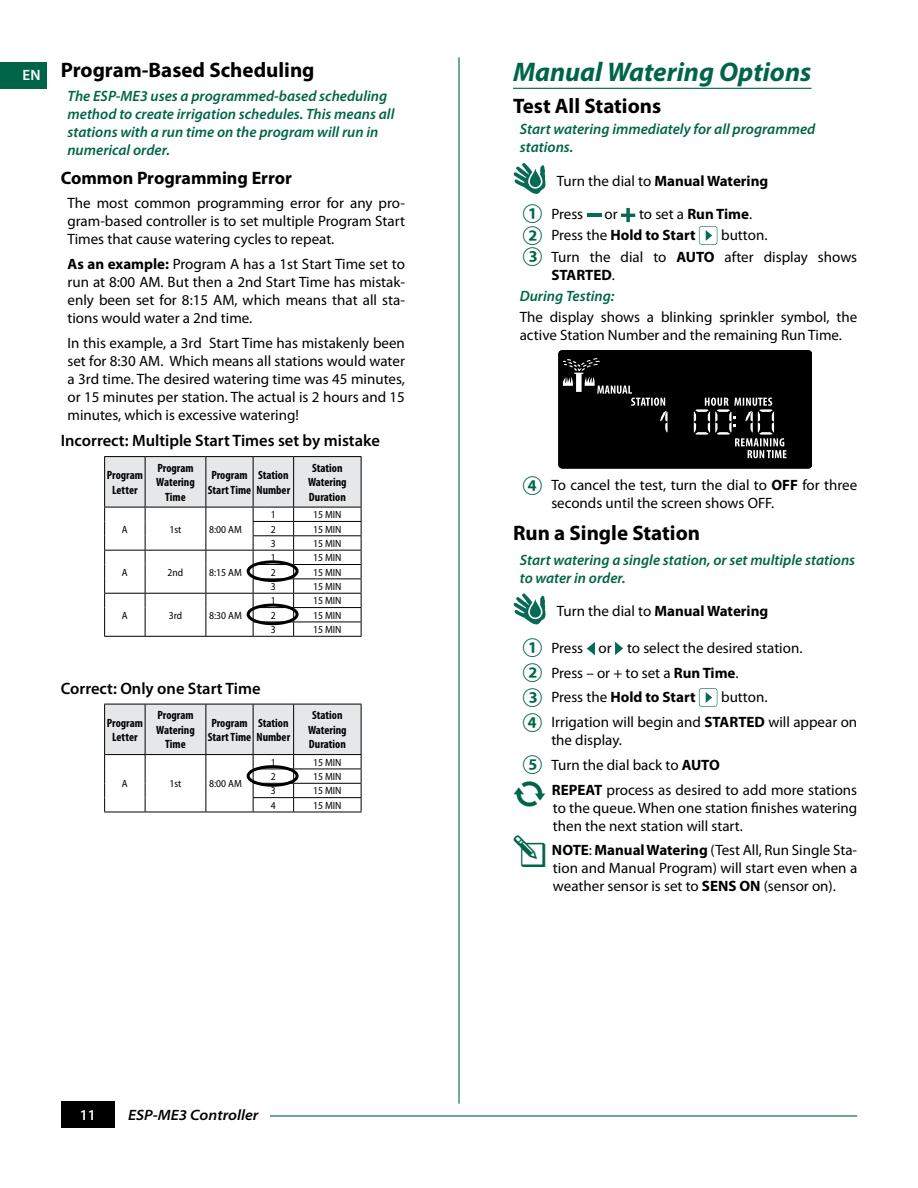
<style>
.page{position:relative;width:918px;height:1188px;background:#fff}
.page>*{position:absolute;margin:0;border:0;box-sizing:border-box;transform-origin:0 0}
.t1{font:italic 700 27px "Myriad Pro";color:#006548}
.t2{font:700 21px "Myriad Pro";color:#000}
.t3{font:700 18px "Myriad Pro";color:#000}
.t4{font:600 16.5px "Myriad Pro";color:#000}
.t5{font:15px/18px "Myriad Pro";color:#000}
.t6{font:italic 600 15px/18px "Myriad Pro";color:#006548}
.t7{font:700 15px/21.5px "Myriad Pro";color:#000}
.t8{font:italic 600 semi-expanded 15px "Myriad Pro";color:#000}
.t9{font:600 15px "Myriad Pro";color:#fff}
.t10{font:700 condensed 12px/14.4px "Myriad Pro";color:#000;text-align:center}
.t11{font:semi-condensed 10.5px "Myriad Pro";color:#000}
.s1{font-weight:700}
.s2{font-weight:400}
.s3{font-weight:700;font-style:normal;color:#000}
.s4{font-weight:400;font-style:normal;color:#000}
.s5{color:#006548}
</style>
<div class="page">
<hr style="left:458px;top:57px;width:2px;height:1047px;background:#006548">
<hr style="left:216px;top:1115px;width:641px;height:2px;background:#006548">
<div style="left:128px;top:1109px;width:142px;height:11px;background:#fff"></div>
<div style="left:61px;top:1101px;width:54px;height:26px;background:#000"></div>
<div style="left:0;top:62px;width:47px;height:27px;background:#006548"></div>
<hr style="left:104px;top:456px;width:41px;height:1px;background:#000">
<hr style="left:145px;top:456px;width:61px;height:1px;background:#000">
<hr style="left:206px;top:456px;width:47px;height:1px;background:#000">
<hr style="left:253px;top:456px;width:41px;height:1px;background:#000">
<hr style="left:294px;top:456px;width:68px;height:1px;background:#000">
<hr style="left:104px;top:636px;width:41px;height:1px;background:#000">
<hr style="left:145px;top:636px;width:61px;height:1px;background:#000">
<hr style="left:206px;top:636px;width:47px;height:1px;background:#000">
<svg style="left:104px;top:457px;width:258px;height:179px"></svg>
<hr style="left:253px;top:636px;width:41px;height:1px;background:#000">
<hr style="left:294px;top:636px;width:68px;height:1px;background:#000">
<hr style="left:104px;top:812px;width:41px;height:1px;background:#000">
<hr style="left:145px;top:812px;width:61px;height:1px;background:#000">
<hr style="left:206px;top:812px;width:47px;height:1px;background:#000">
<svg style="left:104px;top:704px;width:258px;height:108px"></svg>
<hr style="left:253px;top:812px;width:41px;height:1px;background:#000">
<hr style="left:294px;top:812px;width:68px;height:1px;background:#000">
<hr style="left:513px;top:88px;width:299px;height:1px;background:#006548">
<svg style="left:513px;top:163px;width:33px;height:31px"></svg>
<hr style="left:587px;top:214px;width:14px;height:3px;background:#076a54">
<svg style="left:621px;top:208px;width:14px;height:14px"></svg>
<svg style="left:699px;top:226px;width:18px;height:19px"></svg>
<svg style="left:559px;top:350px;width:253px;height:118px;background:#0e0e0e"></svg>
<svg style="left:513px;top:593px;width:33px;height:32px"></svg>
<svg style="left:587px;top:642px;width:8px;height:13px"></svg>
<svg style="left:615px;top:642px;width:8px;height:13px"></svg>
<svg style="left:699px;top:688px;width:18px;height:19px"></svg>
<div style="left:247px;top:765px;width:52px;height:22px;border:3px solid #000;border-radius:50%"></div>
<div style="left:247px;top:560px;width:52px;height:22px;border:3px solid #000;border-radius:50%"></div>
<div style="left:247px;top:604px;width:52px;height:21px;border:3px solid #000;border-radius:50%"></div>
<h2 class="t2" style="left:23px;top:58px;width:293px"><sub>EN</sub> Program-Based Scheduling</h2>
<p class="t6" style="left:68px;top:88px;width:328px">The ESP-ME3 uses a programmed-based scheduling method to create irrigation schedules. This means all stations with a run time on the program will run in numerical order.</p>
<p class="t3" style="left:61px;top:167px;width:233px">Common Programming Error</p>
<p class="t5" style="left:68px;top:195px;width:339px;text-align:justify">The most common programming error for any pro&shy;gram-based controller is to set multiple Program Start Times that cause watering cycles to repeat.</p>
<p class="t5" style="left:68px;top:255px;width:339px;text-align:justify"><span class="s1">As an example:</span> Program A has a 1st Start Time set to run at 8:00 AM. But then a 2nd Start Time has mistak&shy;enly been set for 8:15 AM, which means that all sta&shy;tions would water a 2nd time.</p>
<p class="t5" style="left:68px;top:334px;width:339px;text-align:justify">In this example, a 3rd Start Time has mistakenly been set for 8:30 AM. Which means all stations would water a 3rd time. The desired watering time was 45 minutes, or 15 minutes per station. The actual is 2 hours and 15 minutes, which is excessive watering!</p>
<p class="t4" style="left:61px;top:432px;width:321px">Incorrect: Multiple Start Times set by mistake</p>
<p class="t10" style="left:107px;top:468px;width:38px">Program<br>Letter</p>
<p class="t10" style="left:156px;top:461px;width:40px">Program<br>Watering<br>Time</p>
<p class="t10" style="left:208px;top:468px;width:84px;text-align:left;text-indent:4px">Program<br>Start Time Number</p>
<p class="t10" style="left:258px;top:468px;width:32px">Station</p>
<p class="t10" style="left:308px;top:461px;width:40px">Station<br>Watering<br>Duration</p>
<p class="t11" style="left:122px;top:523px;width:7px">A</p>
<p class="t11" style="left:169px;top:523px;width:14px">1st</p>
<p class="t11" style="left:209px;top:523px;width:34px">8:00 AM</p>
<p class="t11" style="left:122px;top:566px;width:7px">A</p>
<p class="t11" style="left:168px;top:566px;width:17px">2nd</p>
<p class="t11" style="left:209px;top:566px;width:34px">8:15 AM</p>
<p class="t11" style="left:122px;top:609px;width:7px">A</p>
<p class="t11" style="left:169px;top:609px;width:15px">3rd</p>
<p class="t11" style="left:209px;top:609px;width:34px">8:30 AM</p>
<p class="t11" style="left:271px;top:509px;width:6px">1</p>
<p class="t11" style="left:313px;top:509px;width:30px">15 MIN</p>
<p class="t11" style="left:271px;top:523px;width:6px">2</p>
<p class="t11" style="left:313px;top:523px;width:30px">15 MIN</p>
<p class="t11" style="left:271px;top:538px;width:6px">3</p>
<p class="t11" style="left:313px;top:538px;width:30px">15 MIN</p>
<p class="t11" style="left:271px;top:552px;width:6px">1</p>
<p class="t11" style="left:313px;top:552px;width:30px">15 MIN</p>
<p class="t11" style="left:271px;top:566px;width:6px">2</p>
<p class="t11" style="left:313px;top:566px;width:30px">15 MIN</p>
<p class="t11" style="left:271px;top:581px;width:6px">3</p>
<p class="t11" style="left:313px;top:581px;width:30px">15 MIN</p>
<p class="t11" style="left:271px;top:595px;width:6px">1</p>
<p class="t11" style="left:313px;top:595px;width:30px">15 MIN</p>
<p class="t11" style="left:271px;top:609px;width:6px">2</p>
<p class="t11" style="left:313px;top:609px;width:30px">15 MIN</p>
<p class="t11" style="left:271px;top:624px;width:6px">3</p>
<p class="t11" style="left:313px;top:624px;width:30px">15 MIN</p>
<p class="t4" style="left:61px;top:679px;width:201px">Correct: Only one Start Time</p>
<p class="t10" style="left:107px;top:716px;width:38px">Program<br>Letter</p>
<p class="t10" style="left:156px;top:708px;width:40px">Program<br>Watering<br>Time</p>
<p class="t10" style="left:208px;top:716px;width:84px;text-align:left;text-indent:4px">Program<br>Start Time Number</p>
<p class="t10" style="left:258px;top:716px;width:32px">Station</p>
<p class="t10" style="left:308px;top:708px;width:40px">Station<br>Watering<br>Duration</p>
<p class="t11" style="left:122px;top:778px;width:7px">A</p>
<p class="t11" style="left:169px;top:778px;width:14px">1st</p>
<p class="t11" style="left:209px;top:778px;width:34px">8:00 AM</p>
<p class="t11" style="left:271px;top:756px;width:6px">1</p>
<p class="t11" style="left:313px;top:756px;width:30px">15 MIN</p>
<p class="t11" style="left:271px;top:771px;width:6px">2</p>
<p class="t11" style="left:313px;top:771px;width:30px">15 MIN</p>
<p class="t11" style="left:271px;top:785px;width:6px">3</p>
<p class="t11" style="left:313px;top:785px;width:30px">15 MIN</p>
<p class="t11" style="left:271px;top:800px;width:6px">4</p>
<p class="t11" style="left:313px;top:800px;width:30px">15 MIN</p>
<p class="t9" style="left:80px;top:1107px;width:18px">11</p>
<p class="t8" style="left:128px;top:1107px;width:132px">ESP-ME3 Controller</p>
<h1 class="t1" style="left:513px;top:57px;width:300px">Manual Watering Options</h1>
<h2 class="t2" style="left:513px;top:94px;width:150px">Test All Stations</h2>
<p class="t6" style="left:520px;top:121px;width:297px">Start watering immediately for all programmed stations.</p>
<p class="t7" style="left:557px;top:170px;width:213px"><span class="s2">Turn the dial to</span> Manual Watering</p>
<p class="t5" style="left:551px;top:205px;width:33px">Press</p>
<p class="t5" style="left:605px;top:205px;width:15px">or</p>
<p class="t7" style="left:551px;top:203px;width:202px;text-indent:88px"><span class="s2">to set a</span> Run Time<span class="s2">.<br>Press the</span> Hold to Start</p>
<p class="t5" style="left:551px;top:225px;width:307px;line-height:21.5px;text-indent:170px">button.<br>Turn the dial to <span class="s1">AUTO</span> after display shows</p>
<p class="t6" style="left:520px;top:264px;width:97px;line-height:21.3px;text-align:right"><span class="s3">STARTED</span><span class="s4">.<br></span>During Testing:</p>
<p class="t5" style="left:520px;top:309px;width:339px">The display shows a blinking sprinkler symbol, the active Station Number and the remaining Run Time.</p>
<p class="t5" style="left:551px;top:476px;width:307px">To cancel the test, turn the dial to <span class="s1">OFF</span> for three seconds until the screen shows OFF.</p>
<h2 class="t2" style="left:513px;top:521px;width:189px">Run a Single Station</h2>
<p class="t6" style="left:520px;top:551px;width:337px">Start watering a single station, or set multiple stations to water in order.</p>
<p class="t7" style="left:557px;top:601px;width:213px"><span class="s2">Turn the dial to</span> Manual Watering</p>
<p class="t5" style="left:551px;top:636px;width:253px;line-height:24.8px">Press or to select the desired station.<br>Press – or + to set a <span class="s1">Run Time</span>.<br>Press the <span class="s1">Hold to Start</span></p>
<p class="t5" style="left:551px;top:685px;width:307px;line-height:24.8px;text-indent:170px">button.<br>Irrigation will begin and <span class="s1">STARTED</span> will appear on</p>
<p class="t5" style="left:551px;top:728px;width:170px;line-height:24.8px">the display.<br>Turn the dial back to <span class="s1">AUTO</span></p>
<p class="t5" style="left:553px;top:781px;width:306px;text-align:justify;text-indent:-39px"><span class="s5">★</span> <span class="s1">REPEAT</span> process as desired to add more stations to the queue. When one station finishes watering then the next station will start.</p>
<p class="t5" style="left:552px;top:842px;width:307px;text-align:justify"><span class="s1">NOTE</span>: <span class="s1">Manual Watering</span> (Test All, Run Single Sta&shy;tion and Manual Program) will start even when a weather sensor is set to <span class="s1">SENS ON</span> (sensor on).</p>
</div>
